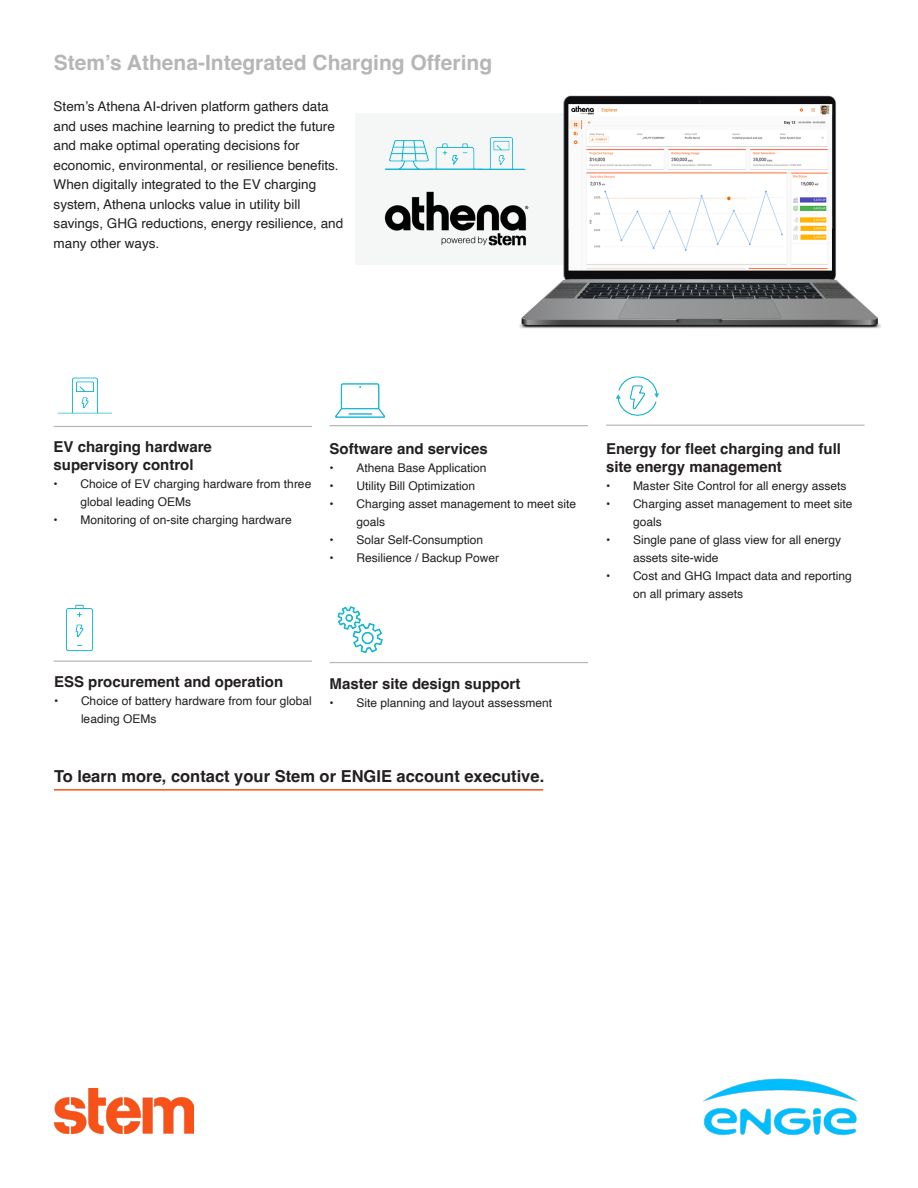
<style>
.page{position:relative;width:918px;height:1188px;background:#fff}
.page>*{position:absolute;margin:0;border:0;box-sizing:border-box;transform-origin:0 0}
.t1{font:700 21px "Helvetica";color:#b6b6b7}
.t2{font:700 16.5px "Helvetica";color:#231f20}
.t3{font:700 15px/18px "Helvetica";color:#231f20}
.t4{font:13.5px/19.5px "Helvetica";color:#231f20}
.t5{font:12px/18px "Helvetica";color:#231f20}
</style>
<div class="page">
<img style="left:54px;top:1089px;width:140px;height:45px">
<hr style="left:54px;top:789px;width:489px;height:2px;background:#f85219">
<div style="left:356px;top:114px;width:431px;height:151px;background:#f5f7f7"></div>
<img style="left:384px;top:191px;width:129px;height:55px">
<img style="left:513px;top:95px;width:368px;height:234px">
<img style="left:484px;top:125px;width:45px;height:57px">
<img style="left:385px;top:140px;width:42px;height:29px">
<img style="left:427px;top:143px;width:57px;height:26px">
<hr style="left:385px;top:169px;width:139px;height:1px;background:#0db6cf">
<hr style="left:54px;top:661px;width:258px;height:1px;background:#b7b7b8">
<img style="left:65px;top:604px;width:29px;height:48px">
<hr style="left:330px;top:662px;width:258px;height:1px;background:#b7b7b8">
<img style="left:337px;top:606px;width:46px;height:48px">
<hr style="left:330px;top:425px;width:258px;height:1px;background:#b7b7b8">
<img style="left:335px;top:383px;width:51px;height:35px">
<hr style="left:606px;top:425px;width:259px;height:1px;background:#b7b7b8">
<img style="left:615px;top:376px;width:45px;height:40px">
<hr style="left:54px;top:426px;width:258px;height:1px;background:#b7b7b8">
<img style="left:53px;top:377px;width:63px;height:50px">
<img style="left:703px;top:1079px;width:154px;height:56px">
<p class="t1" style="left:54px;top:50px;width:440px">Stem’s Athena-Integrated Charging Offering</p>
<p class="t4" style="left:54px;top:97px;width:291px">Stem’s Athena AI-driven platform gathers data and uses machine learning to predict the future and make optimal operating decisions for economic, environmental, or resilience benefits.<br>When digitally integrated to the EV charging system, Athena unlocks value in utility bill savings, GHG reductions, energy resilience, and many other ways.</p>
<p class="t3" style="left:54px;top:440px;width:160px">EV charging hardware supervisory control</p>
<p class="t5" style="left:81px;top:476px;width:232px;text-indent:-27px">• Choice of EV charging hardware from three global leading OEMs</p>
<p class="t5" style="left:54px;top:512px;width:240px">• Monitoring of on-site charging hardware</p>
<p class="t3" style="left:330px;top:442px;width:160px">Software and services</p>
<p class="t5" style="left:330px;top:459px;width:159px">• Athena Base Application</p>
<p class="t5" style="left:330px;top:477px;width:147px">• Utility Bill Optimization</p>
<p class="t5" style="left:357px;top:495px;width:221px;text-indent:-27px">• Charging asset management to meet site goals</p>
<p class="t5" style="left:330px;top:531px;width:155px">• Solar Self-Consumption</p>
<p class="t5" style="left:330px;top:549px;width:171px">• Resilience / Backup Power</p>
<p class="t3" style="left:54px;top:675px;width:231px">ESS procurement and operation</p>
<p class="t5" style="left:81px;top:692px;width:232px;text-indent:-27px">• Choice of battery hardware from four global leading OEMs</p>
<p class="t3" style="left:330px;top:676px;width:192px">Master site design support</p>
<p class="t5" style="left:330px;top:694px;width:224px">• Site planning and layout assessment</p>
<p class="t2" style="left:54px;top:766px;width:492px">To learn more, contact your Stem or ENGIE account executive.</p>
<p class="t3" style="left:606px;top:441px;width:237px">Energy for fleet charging and full site energy management</p>
<p class="t5" style="left:606px;top:477px;width:242px">• Master Site Control for all energy assets</p>
<p class="t5" style="left:633px;top:495px;width:221px;text-indent:-27px">• Charging asset management to meet site goals</p>
<p class="t5" style="left:633px;top:531px;width:210px;text-indent:-27px">• Single pane of glass view for all energy assets site-wide</p>
<p class="t5" style="left:633px;top:567px;width:220px;text-indent:-27px">• Cost and GHG Impact data and reporting on all primary assets</p>
</div>
